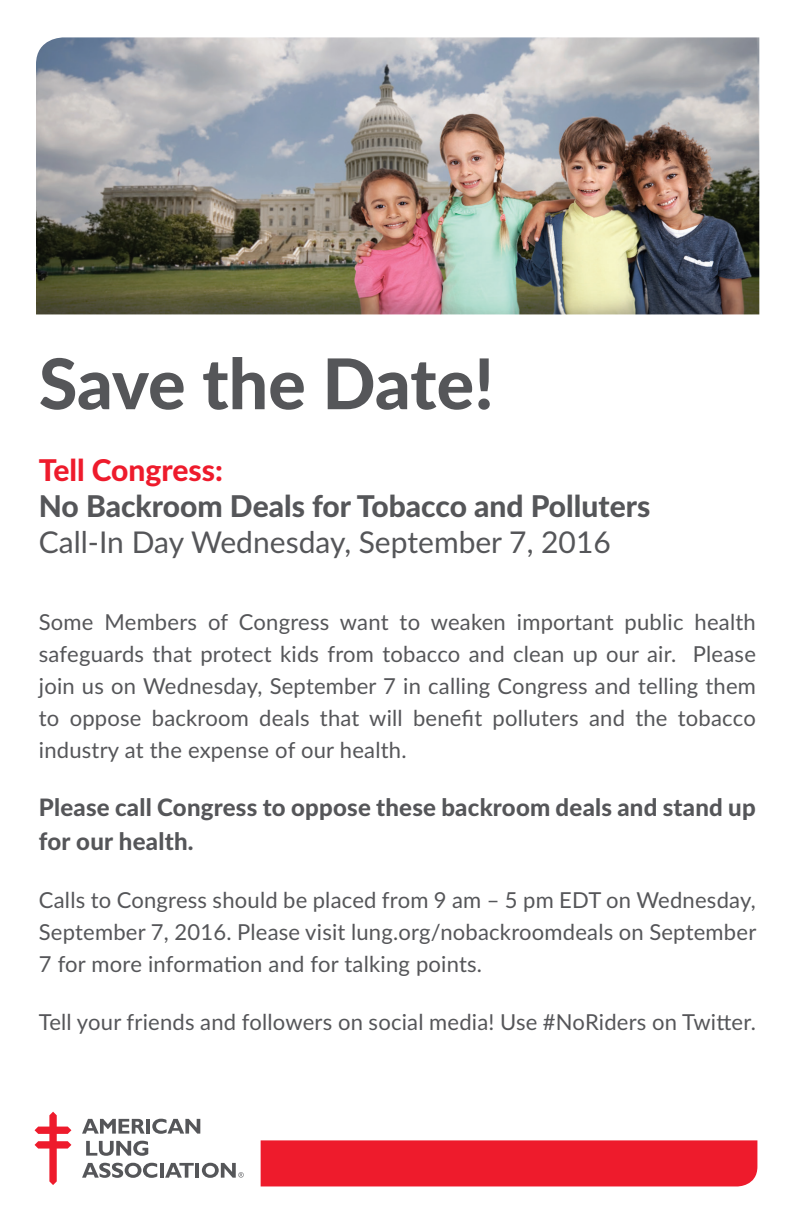
<style>
.page{position:relative;width:792px;height:1224px;background:#fff}
.page>*{position:absolute;margin:0;border:0;box-sizing:border-box;transform-origin:0 0}
.t1{font:800 70px "Lato";letter-spacing:-.005em;color:#555659}
.t2{font:800 30px "Lato";color:#555659}
.t3{font:30px "Lato";color:#555659}
.t4{font:800 30px "Lato";color:#ee1b2c}
.t5{font:800 24px/34px "Lato";letter-spacing:.01em;color:#555659}
.t6{font:22px/32px "Lato";letter-spacing:.01em;color:#555659;text-align:justify}
</style>
<div class="page">
<img style="left:36px;top:37px;width:723px;height:277px">
<svg style="left:82px;top:1119px;width:63px;height:15px"></svg>
<hr style="left:146px;top:1119px;width:4px;height:15px;background:#555659">
<svg style="left:152px;top:1119px;width:48px;height:15px"></svg>
<svg style="left:86px;top:1141px;width:62px;height:15px"></svg>
<svg style="left:82px;top:1163px;width:75px;height:15px"></svg>
<hr style="left:160px;top:1163px;width:4px;height:15px;background:#555659">
<svg style="left:165px;top:1163px;width:29px;height:15px"></svg>
<hr style="left:196px;top:1163px;width:3px;height:15px;background:#555659">
<svg style="left:202px;top:1163px;width:42px;height:15px"></svg>
<svg style="left:35px;top:1112px;width:36px;height:73px"></svg>
<div style="left:261px;top:1140px;width:496px;height:46px;background:#ee1b2c"></div>
<h1 class="t1" style="left:39px;top:332px;width:457px">Save the Date!</h1>
<h2 class="t4" style="left:39px;top:448px;width:186px">Tell Congress:</h2>
<h2 class="t2" style="left:39px;top:484px;width:613px">No Backroom Deals for Tobacco and Polluters</h2>
<h2 class="t3" style="left:39px;top:521px;width:573px">Call-In Day Wednesday, September 7, 2016</h2>
<p class="t6" style="left:39px;top:606px;width:719px">Some Members of Congress want to weaken important public health safeguards that protect kids from tobacco and clean up our air. Please join us on Wednesday, September 7 in calling Congress and telling them to oppose backroom deals that will benefit polluters and the tobacco industry at the expense of our health.</p>
<p class="t5" style="left:39px;top:790px;width:718px">Please call Congress to oppose these backroom deals and stand up for our health.</p>
<p class="t6" style="left:39px;top:884px;width:719px">Calls to Congress should be placed from 9 am – 5 pm EDT on Wednesday, September 7, 2016. Please visit lung.org/nobackroomdeals on September 7 for more information and for talking points.</p>
<p class="t6" style="left:39px;top:1006px;width:719px">Tell your friends and followers on social media! Use #NoRiders on Twitter.</p>
</div>
